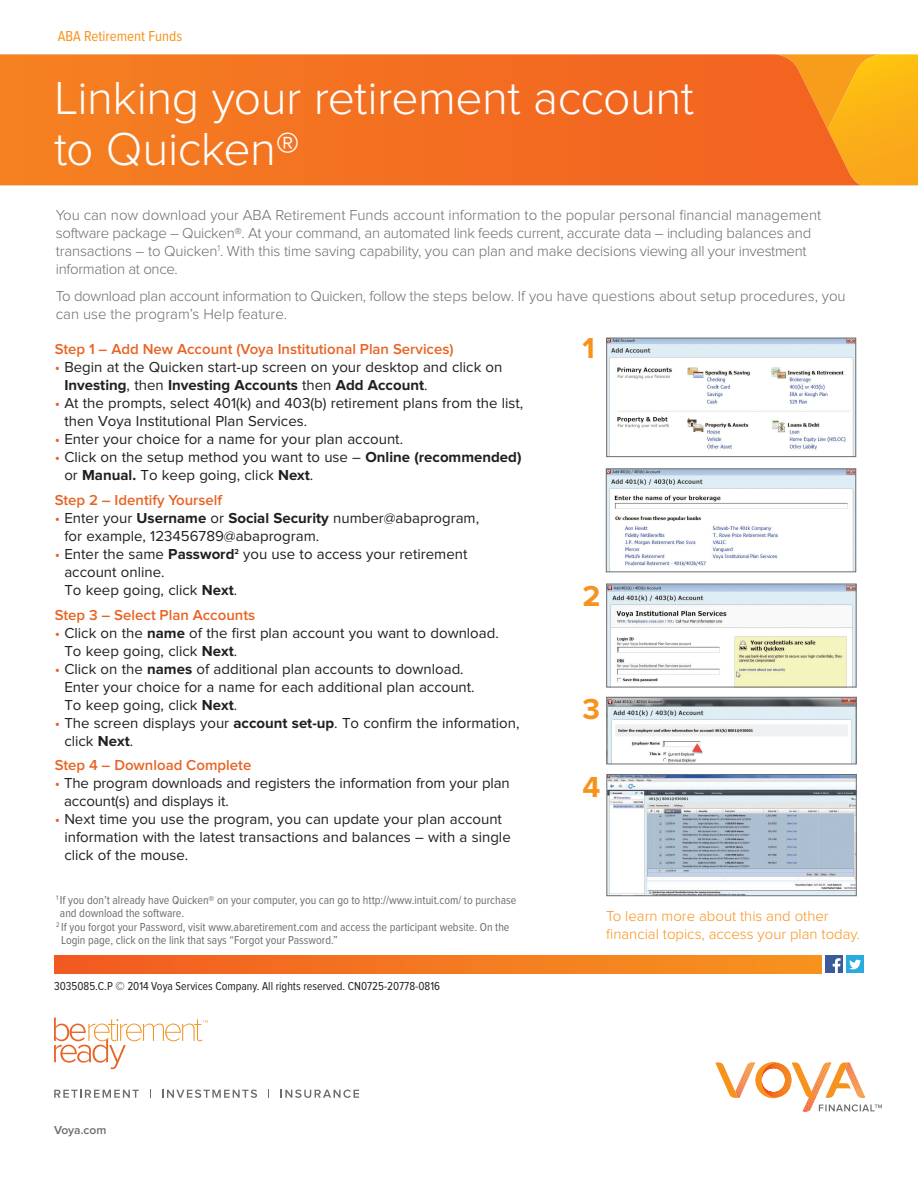
<style>
.page{position:relative;width:918px;height:1188px;background:#fff}
.page>*{position:absolute;margin:0;border:0;box-sizing:border-box;transform-origin:0 0}
.V-Title_K_O{font:300 48px/51px "Proxima Nova";letter-spacing:-.01em;color:#fff}
.V-Subhead_Text{font:700 30px "Proxima Nova";color:#f7931d}
.text{font:15px/18px "Proxima Nova";color:#231f20}
.V-Subhead_Text-2{font:300 15px/18px "Proxima Nova";letter-spacing:-.01em;color:#6c6d70}
.V-Subhead_Text-3{font:600 15px "Proxima Nova";color:#e86424}
.V-Subhead_Text-4{font:300 15px/18px "Proxima Nova";color:#f7931d}
.V-Subhead_Text-5{font:15px "Proxima Nova Cond";color:#f7931d}
.V-Legal_Footnote_Com{font:12px/13.5px "Proxima Nova Cond";color:#6c6d70}
.V-Eship_QB_CN{font:12px "Proxima Nova Cond";color:#231f20}
.V-Web_Address{font:600 12px "Proxima Nova";color:#6c6d70}
.s1{color:#e86424}
.s2{font-weight:700}
</style>
<div class="page">
<svg style="left:862px;top:54px;width:56px;height:131px;background:#fab117"></svg>
<svg style="left:0;top:54px;width:862px;height:131px;background:#f37321"></svg>
<svg style="left:715px;top:1062px;width:167px;height:50px"></svg>
<svg style="left:54px;top:1090px;width:85px;height:8px"></svg>
<svg style="left:162px;top:1090px;width:95px;height:8px"></svg>
<svg style="left:281px;top:1090px;width:78px;height:8px"></svg>
<div style="left:846px;top:955px;width:18px;height:18px;background:#2aaae1"></div>
<div style="left:825px;top:955px;width:18px;height:18px;background:#3b5a9a"></div>
<svg style="left:833px;top:958px;width:8px;height:15px"></svg>
<svg style="left:849px;top:960px;width:12px;height:9px"></svg>
<div style="left:54px;top:955px;width:768px;height:18px;background:linear-gradient(to right,#f25b22,#f6941f)"></div>
<svg style="left:54px;top:1018px;width:154px;height:51px"></svg>
<img style="left:608px;top:340px;width:246px;height:115px">
<div style="left:606px;top:338px;width:250px;height:119px;border:1px solid #6c6d70"></div>
<img style="left:608px;top:586px;width:246px;height:99px">
<div style="left:606px;top:584px;width:250px;height:103px;border:1px solid #6c6d70"></div>
<img style="left:608px;top:470px;width:246px;height:100px">
<div style="left:606px;top:468px;width:250px;height:104px;border:1px solid #6c6d70"></div>
<img style="left:609px;top:699px;width:246px;height:63px">
<div style="left:607px;top:697px;width:250px;height:67px;border:1px solid #6c6d70"></div>
<img style="left:609px;top:776px;width:246px;height:118px">
<div style="left:607px;top:774px;width:250px;height:122px;border:1px solid #6c6d70"></div>
<p class="V-Subhead_Text-5" style="left:58px;top:28px;width:126px">ABA Retirement Funds</p>
<p class="V-Title_K_O" style="left:54px;top:73px;width:642px">Linking your retirement account to Quicken®</p>
<p class="V-Subhead_Text-2" style="left:56px;top:206px;width:767px">You can now download your ABA Retirement Funds account information to the popular personal financial management software package – Quicken®. At your command, an automated link feeds current, accurate data – including balances and transactions – to Quicken<sup>1</sup>. With this time saving capability, you can plan and make decisions viewing all your investment information at once.</p>
<p class="V-Subhead_Text-2" style="left:56px;top:287px;width:791px">To download plan account information to Quicken, follow the steps below. If you have questions about setup procedures, you can use the program’s Help feature.</p>
<p class="V-Subhead_Text" style="left:583px;top:331px;width:14px">1</p>
<p class="V-Subhead_Text-3" style="left:55px;top:340px;width:400px">Step 1 – Add New Account (Voya Institutional Plan Services)</p>
<p class="text" style="left:64px;top:358px;width:440px;text-indent:-10px"><span class="s1">•</span> Begin at the Quicken start-up screen on your desktop and click on<br><span class="s2">Investing</span>, then <span class="s2">Investing Accounts</span> then <span class="s2">Add Account</span>.</p>
<p class="text" style="left:64px;top:394px;width:461px;text-indent:-10px"><span class="s1">•</span> At the prompts, select 401(k) and 403(b) retirement plans from the list, then Voya Institutional Plan Services.</p>
<p class="text" style="left:55px;top:430px;width:350px"><span class="s1">•</span> Enter your choice for a name for your plan account.</p>
<p class="text" style="left:64px;top:448px;width:459px;text-indent:-10px"><span class="s1">•</span> Click on the setup method you want to use – <span class="s2">Online (recommended) </span>or <span class="s2">Manual.</span> To keep going, click <span class="s2">Next</span>.</p>
<p class="V-Subhead_Text-3" style="left:55px;top:491px;width:169px">Step 2 – Identify Yourself</p>
<p class="text" style="left:64px;top:509px;width:416px;text-indent:-10px"><span class="s1">•</span> Enter your <span class="s2">Username</span> or <span class="s2">Social Security</span> number@abaprogram, for example, 123456789@abaprogram.</p>
<p class="text" style="left:64px;top:545px;width:405px;text-indent:-10px"><span class="s1">•</span> Enter the same <span class="s2">Password</span><sup>2</sup> you use to access your retirement account online.<br>To keep going, click <span class="s2">Next</span>.</p>
<p class="V-Subhead_Text-3" style="left:55px;top:606px;width:202px">Step 3 – Select Plan Accounts</p>
<p class="text" style="left:64px;top:624px;width:436px;text-indent:-10px"><span class="s1">•</span> Click on the <span class="s2">name</span> of the first plan account you want to download.<br>To keep going, click <span class="s2">Next</span>.</p>
<p class="text" style="left:64px;top:660px;width:412px;text-indent:-10px"><span class="s1">•</span> Click on the <span class="s2">names</span> of additional plan accounts to download.<br>Enter your choice for a name for each additional plan account.<br>To keep going, click <span class="s2">Next</span>.</p>
<p class="text" style="left:64px;top:714px;width:457px;text-indent:-10px"><span class="s1">•</span> The screen displays your <span class="s2">account set-up</span>. To confirm the information, click <span class="s2">Next</span>.</p>
<p class="V-Subhead_Text-3" style="left:55px;top:757px;width:198px">Step 4 – Download Complete</p>
<p class="text" style="left:64px;top:775px;width:447px;text-indent:-9px"><span class="s1">•</span> The program downloads and registers the information from your plan account(s) and displays it.</p>
<p class="text" style="left:64px;top:811px;width:448px;text-indent:-10px"><span class="s1">•</span> Next time you use the program, you can update your plan account information with the latest transactions and balances – with a single click of the mouse.</p>
<p class="V-Subhead_Text" style="left:583px;top:578px;width:19px">2</p>
<p class="V-Subhead_Text" style="left:583px;top:692px;width:19px">3</p>
<p class="V-Subhead_Text" style="left:583px;top:769px;width:19px">4</p>
<p class="V-Legal_Footnote_Com" style="left:60px;top:893px;width:458px;text-indent:-4px"><sup>1</sup> If you don’t already have Quicken® on your computer, you can go to http://www.intuit.com/ to purchase and download the software.</p>
<p class="V-Legal_Footnote_Com" style="left:61px;top:920px;width:450px;text-indent:-5px"><sup>2</sup> If you forgot your Password, visit www.abaretirement.com and access the participant website. On the<br>Login page, click on the link that says “Forgot your Password.”</p>
<p class="V-Subhead_Text-4" style="left:606px;top:907px;width:256px">To learn more about this and other financial topics, access your plan today.</p>
<p class="V-Eship_QB_CN" style="left:54px;top:980px;width:388px">3035085.C.P © 2014 Voya Services Company. All rights reserved. CN0725-20778-0816</p>
<p class="V-Web_Address" style="left:54px;top:1123px;width:54px">Voya.com</p>
</div>
